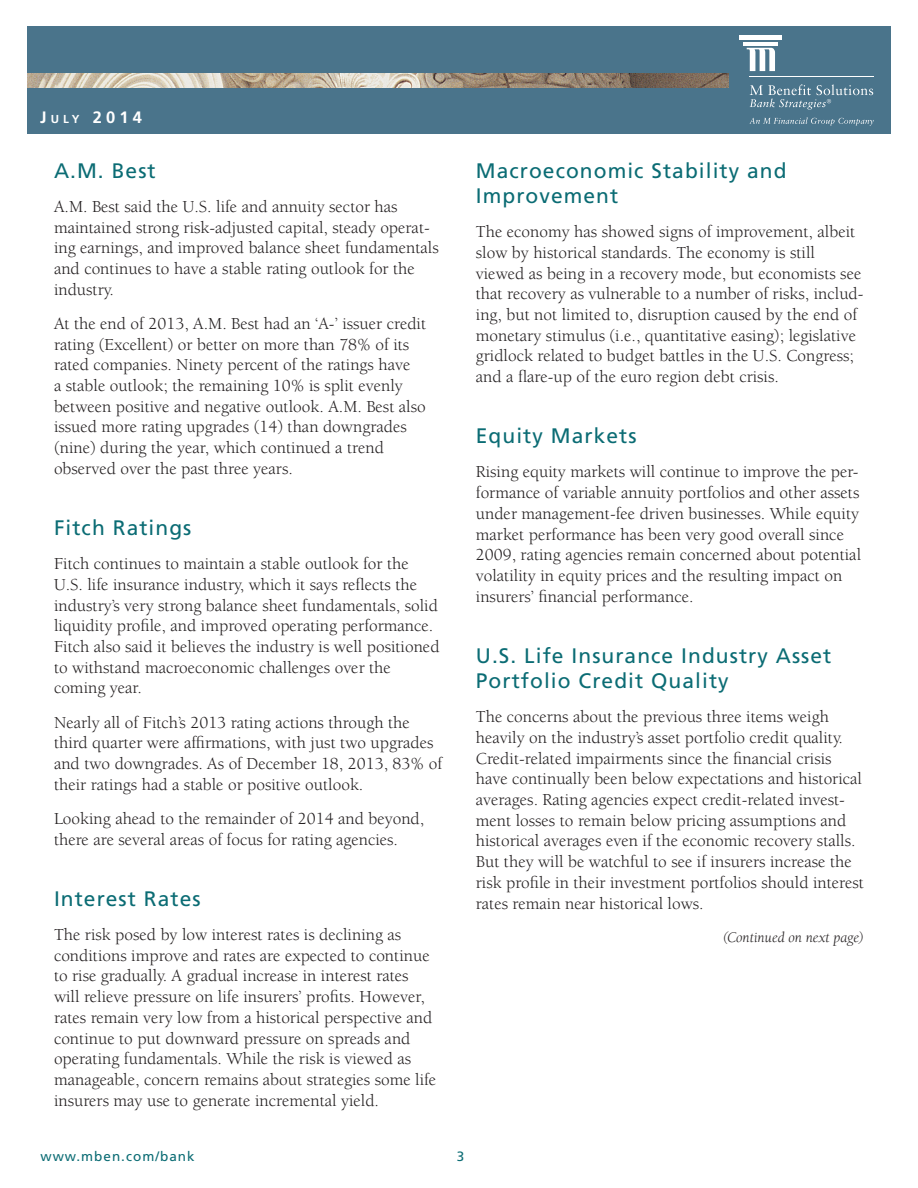
<style>
.page{position:relative;width:918px;height:1188px;background:#fff}
.page>*{position:absolute;margin:0;border:0;box-sizing:border-box;transform-origin:0 0}
.Subhead_1{font:21px/25.2px "Frutiger LT Std";letter-spacing:.05em;color:#0b6c74}
.Body_Text_End{font:17.25px/20.7px "Berkeley Std";color:#231f20}
.Body_Text{font:17.25px/20.7px "Berkeley Std";color:#231f20}
.t1{font:700 16.5px "Frutiger LT Std";color:#fff}
.Continued_on_next_pa{font:italic 15px "Berkeley Std";color:#231f20}
.Page_Numbers{font:13.5px "Frutiger LT Std";letter-spacing:.075em;color:#0b6c74}
.s1{font-size:11.55px}
</style>
<div class="page">
<div style="left:27px;top:26px;width:729px;height:108px;background:#4a748b"></div>
<img style="left:27px;top:74px;width:702px;height:14px">
<div style="left:729px;top:26px;width:162px;height:108px;background:#4a748b"></div>
<div style="left:740px;top:35px;width:42px;height:5px;background:#fff"></div>
<hr style="left:744px;top:42px;width:34px;height:3px;background:#fff">
<hr style="left:750px;top:77px;width:124px;height:1px;background:#fff">
<svg style="left:747px;top:48px;width:28px;height:23px"></svg>
<svg style="left:750px;top:84px;width:123px;height:26px"></svg>
<svg style="left:749px;top:117px;width:125px;height:8px"></svg>
<p class="t1" style="left:40px;top:107px;width:103px">J<span class="s1">uly</span> 2014</p>
<p class="Subhead_1" style="left:54px;top:158px;width:103px">A.M. Best</p>
<p class="Body_Text" style="left:54px;top:196px;width:386px">A.M. Best said the U.S. life and annuity sector has maintained strong risk-adjusted capital, steady operat&shy;ing earnings, and improved balance sheet fundamentals and continues to have a stable rating outlook for the industry.</p>
<p class="Body_Text_End" style="left:54px;top:313px;width:374px">At the end of 2013, A.M. Best had an ‘A-’ issuer credit rating (Excellent) or better on more than 78% of its rated companies. Ninety percent of the ratings have<br>a stable outlook; the remaining 10% is split evenly between positive and negative outlook. A.M. Best also issued more rating upgrades (14) than downgrades (nine) during the year, which continued a trend observed over the past three years.</p>
<p class="Subhead_1" style="left:54px;top:515px;width:139px">Fitch Ratings</p>
<p class="Body_Text" style="left:54px;top:554px;width:387px">Fitch continues to maintain a stable outlook for the U.S. life insurance industry, which it says reflects the industry’s very strong balance sheet fundamentals, solid liquidity profile, and improved operating performance.<br>Fitch also said it believes the industry is well positioned to withstand macroeconomic challenges over the coming year.</p>
<p class="Body_Text" style="left:54px;top:712px;width:390px">Nearly all of Fitch’s 2013 rating actions through the third quarter were affirmations, with just two upgrades and two downgrades. As of December 18, 2013, 83% of their ratings had a stable or positive outlook.</p>
<p class="Body_Text_End" style="left:54px;top:808px;width:372px">Looking ahead to the remainder of 2014 and beyond, there are several areas of focus for rating agencies.</p>
<p class="Subhead_1" style="left:54px;top:886px;width:148px">Interest Rates</p>
<p class="Body_Text" style="left:54px;top:925px;width:384px">The risk posed by low interest rates is declining as conditions improve and rates are expected to continue to rise gradually. A gradual increase in interest rates will relieve pressure on life insurers’ profits. However, rates remain very low from a historical perspective and continue to put downward pressure on spreads and operating fundamentals. While the risk is viewed as manageable, concern remains about strategies some life insurers may use to generate incremental yield.</p>
<p class="Subhead_1" style="left:476px;top:158px;width:312px">Macroeconomic Stability and<br>Improvement</p>
<p class="Body_Text_End" style="left:476px;top:222px;width:389px">The economy has showed signs of improvement, albeit slow by historical standards. The economy is still viewed as being in a recovery mode, but economists see that recovery as vulnerable to a number of risks, includ&shy;ing, but not limited to, disruption caused by the end of monetary stimulus (i.e., quantitative easing); legislative gridlock related to budget battles in the U.S. Congress; and a flare-up of the euro region debt crisis.</p>
<p class="Subhead_1" style="left:476px;top:423px;width:162px">Equity Markets</p>
<p class="Body_Text_End" style="left:476px;top:462px;width:387px">Rising equity markets will continue to improve the per&shy;formance of variable annuity portfolios and other assets under management-fee driven businesses. While equity market performance has been very good overall since 2009, rating agencies remain concerned about potential volatility in equity prices and the resulting impact on insurers’ financial performance.</p>
<p class="Subhead_1" style="left:476px;top:643px;width:357px">U.S. Life Insurance Industry Asset<br>Portfolio Credit Quality</p>
<p class="Body_Text_End" style="left:476px;top:707px;width:390px">The concerns about the previous three items weigh heavily on the industry’s asset portfolio credit quality.<br>Credit-related impairments since the financial crisis have continually been below expectations and historical averages. Rating agencies expect credit-related invest&shy;ment losses to remain below pricing assumptions and historical averages even if the economic recovery stalls.<br>But they will be watchful to see if insurers increase the risk profile in their investment portfolios should interest rates remain near historical lows.</p>
<p class="Continued_on_next_pa" style="left:722px;top:929px;width:143px">(Continued on next page)</p>
<p class="Page_Numbers" style="left:40px;top:1148px;width:156px">www.mben.com/bank</p>
<p class="Page_Numbers" style="left:457px;top:1148px;width:9px">3</p>
</div>
